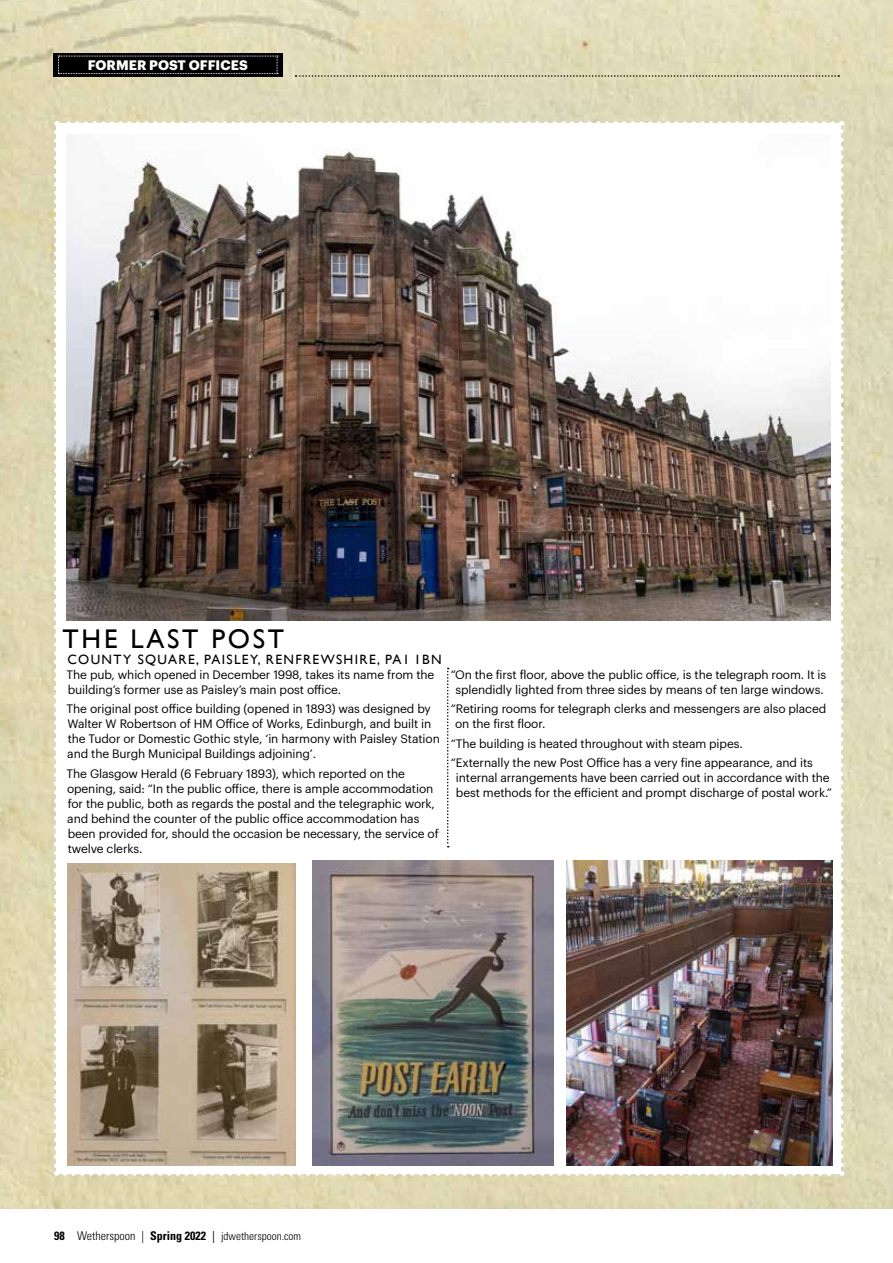
<style>
.page{position:relative;width:893px;height:1263px;background:#fff}
.page>*{position:absolute;margin:0;border:0;box-sizing:border-box;transform-origin:0 0}
.t1{font:27px "Gill Sans";letter-spacing:.1em;color:#000}
.t2{font:13.5px "Gill Sans";letter-spacing:.1em;color:#000}
.t3{font:700 13.5px "Graphik";letter-spacing:.005em;color:#fff}
.t4{font:12px/15px "Graphik";letter-spacing:-.01em;color:#000}
.t5{font:300 condensed 11.25px "Univers LT Std";color:#000}
.s1{font-weight:700;font-size:12px}
.s2{font-size:12px}
.s3{font-weight:400;font-size:12px}
</style>
<div class="page">
<img style="left:0;top:0;width:893px;height:1209px">
<svg style="left:296px;top:75px;width:543px;height:2px"></svg>
<svg style="left:53px;top:53px;width:230px;height:24px;background:#080808"></svg>
<svg style="left:58px;top:56px;width:220px;height:18px;background:#0b0b0b"></svg>
<div style="left:56px;top:123px;width:785px;height:1050px;background:#fff"></div>
<svg style="left:54px;top:132px;width:5px;height:1044px"></svg>
<svg style="left:65px;top:1171px;width:777px;height:5px"></svg>
<svg style="left:839px;top:121px;width:4px;height:1044px"></svg>
<svg style="left:56px;top:121px;width:777px;height:2px"></svg>
<img style="left:68px;top:863px;width:228px;height:303px">
<img style="left:567px;top:860px;width:266px;height:306px">
<img style="left:67px;top:149px;width:763px;height:471px">
<img style="left:313px;top:860px;width:240px;height:306px">
<svg style="left:447px;top:668px;width:2px;height:179px"></svg>
<p class="t3" style="left:88px;top:54px;width:162px">FORMER POST OFFICES</p>
<h1 class="t1" style="left:63px;top:623px;width:223px">THE LAST POST</h1>
<p class="t2" style="left:67px;top:652px;width:376px">COUNTY SQUARE, PAISLEY, RENFREWSHIRE, PA1 1BN</p>
<p class="t4" style="left:67px;top:666px;width:369px">The pub, which opened in December 1998, takes its name from the building’s former use as Paisley’s main post office.</p>
<p class="t4" style="left:67px;top:700px;width:375px">The original post office building (opened in 1893) was designed by Walter W Robertson of HM Office of Works, Edinburgh, and built in the Tudor or Domestic Gothic style, ‘in harmony with Paisley Station and the Burgh Municipal Buildings adjoining’.</p>
<p class="t4" style="left:67px;top:765px;width:374px">The Glasgow Herald (6 February 1893), which reported on the opening, said: “In the public office, there is ample accommodation for the public, both as regards the postal and the telegraphic work, and behind the counter of the public office accommodation has been provided for, should the occasion be necessary, the service of twelve clerks.</p>
<p class="t4" style="left:451px;top:666px;width:377px;text-align:center">“On the first floor, above the public office, is the telegraph room. It is splendidly lighted from three sides by means of ten large windows.</p>
<p class="t4" style="left:455px;top:700px;width:373px;text-indent:-4px">“Retiring rooms for telegraph clerks and messengers are also placed on the first floor.</p>
<p class="t4" style="left:451px;top:733px;width:364px;line-height:19.2px">“The building is heated throughout with steam pipes.<br>“Externally the new Post Office has a very fine appearance, and its</p>
<p class="t4" style="left:456px;top:769px;width:378px">internal arrangements have been carried out in accordance with the best methods for the efficient and prompt discharge of postal work.”</p>
<p class="t5" style="left:54px;top:1229px;width:249px"><span class="s1">98</span> <span class="s2">Wetherspoon |</span> <span class="s1">Spring 2022</span> <span class="s3">|</span> jdwetherspoon.com</p>
</div>
